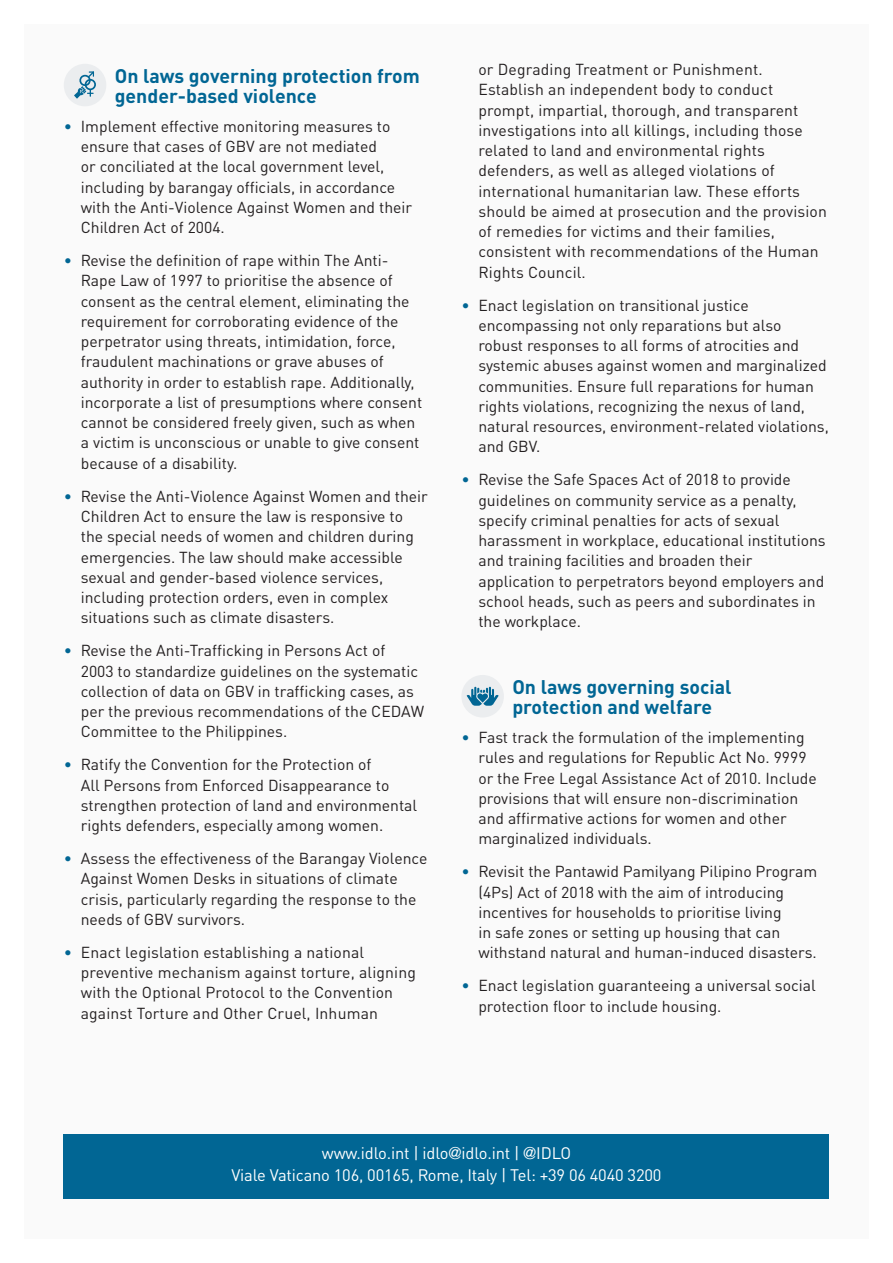
<style>
.page{position:relative;width:893px;height:1263px;background:#fff}
.page>*{position:absolute;margin:0;border:0;box-sizing:border-box;transform-origin:0 0}
.Heading_3{font:700 19.5px/20.2px "DIN Pro";color:#016694}
.Box_copy{font:16.5px "DIN Pro";letter-spacing:-.01em;color:#fff}
.t1{font:15.75px/20.2px "DIN Pro";color:#231f20}
.s1{color:#016694}
.s2{font-family:"Helvetica";font-weight:300}
</style>
<div class="page">
<div style="left:24px;top:24px;width:845px;height:1215px;background:#f5f5f6"></div>
<div style="left:64px;top:64px;width:42px;height:42px;background:#ebedef;border-radius:50%"></div>
<svg style="left:74px;top:71px;width:22px;height:28px"></svg>
<div style="left:461px;top:675px;width:43px;height:42px;background:#ebedef;border-radius:50%"></div>
<svg style="left:467px;top:687px;width:32px;height:19px"></svg>
<div style="left:64px;top:1134px;width:765px;height:65px;background:#016694"></div>
<p class="Heading_3" style="left:115px;top:63px;width:306px">On laws governing protection from gender-based violence</p>
<p class="t1" style="left:81px;top:115px;width:333px;text-indent:-17px"><span class="s1">•</span> Implement effective monitoring measures to ensure that cases of GBV are not mediated<br>or conciliated at the local government level, including by barangay officials, in accordance with the Anti-Violence Against Women and their Children Act of 2004.</p>
<p class="t1" style="left:81px;top:249px;width:343px;text-indent:-17px"><span class="s1">•</span> Revise the definition of rape within The Anti-Rape Law of 1997 to prioritise the absence of consent as the central element, eliminating the requirement for corroborating evidence of the perpetrator using threats, intimidation, force, fraudulent machinations or grave abuses of authority in order to establish rape. Additionally, incorporate a list of presumptions where consent cannot be considered freely given, such as when a victim is unconscious or unable to give consent because of a disability.</p>
<p class="t1" style="left:81px;top:484px;width:349px;text-indent:-17px"><span class="s1">•</span> Revise the Anti-Violence Against Women and their Children Act to ensure the law is responsive to the special needs of women and children during emergencies. The law should make accessible sexual and gender-based violence services, including protection orders, even in complex situations such as climate disasters.</p>
<p class="t1" style="left:81px;top:639px;width:345px;text-indent:-17px"><span class="s1">•</span> Revise the Anti-Trafficking in Persons Act of<br>2003 to standardize guidelines on the systematic collection of data on GBV in trafficking cases, as per the previous recommendations of the CEDAW Committee to the Philippines.</p>
<p class="t1" style="left:81px;top:753px;width:338px;text-indent:-17px"><span class="s1">•</span> Ratify the Convention for the Protection of<br>All Persons from Enforced Disappearance to strengthen protection of land and environmental rights defenders, especially among women.</p>
<p class="t1" style="left:81px;top:847px;width:348px;text-indent:-17px"><span class="s1">•</span> Assess the effectiveness of the Barangay Violence Against Women Desks in situations of climate crisis, particularly regarding the response to the needs of GBV survivors.</p>
<p class="t1" style="left:81px;top:940px;width:337px;text-indent:-17px"><span class="s1">•</span> Enact legislation establishing a national preventive mechanism against torture, aligning with the Optional Protocol to the Convention against Torture and Other Cruel, Inhuman</p>
<p class="t1" style="left:478px;top:58px;width:350px">or Degrading Treatment or Punishment.<br>Establish an independent body to conduct prompt, impartial, thorough, and transparent investigations into all killings, including those related to land and environmental rights defenders, as well as alleged violations of international humanitarian law. These efforts should be aimed at prosecution and the provision of remedies for victims and their families, consistent with recommendations of the Human Rights Council.</p>
<p class="t1" style="left:478px;top:293px;width:352px;text-indent:-17px"><span class="s1">•</span> Enact legislation on transitional justice encompassing not only reparations but also robust responses to all forms of atrocities and systemic abuses against women and marginalized communities. Ensure full reparations for human rights violations, recognizing the nexus of land, natural resources, environment-related violations, and GBV.</p>
<p class="t1" style="left:478px;top:468px;width:349px;text-indent:-17px"><span class="s1">•</span> Revise the Safe Spaces Act of 2018 to provide guidelines on community service as a penalty, specify criminal penalties for acts of sexual harassment in workplace, educational institutions and training facilities and broaden their application to perpetrators beyond employers and school heads, such as peers and subordinates in the workplace.</p>
<p class="Heading_3" style="left:512px;top:675px;width:221px">On laws governing social protection and welfare</p>
<p class="t1" style="left:478px;top:726px;width:340px;text-indent:-17px"><span class="s1">•</span> Fast track the formulation of the implementing rules and regulations for Republic Act No. 9999 or the Free Legal Assistance Act of 2010. Include provisions that will ensure non-discrimination and affirmative actions for women and other marginalized individuals.</p>
<p class="t1" style="left:478px;top:860px;width:340px;text-indent:-17px"><span class="s1">•</span> Revisit the Pantawid Pamilyang Pilipino Program (4Ps) Act of 2018 with the aim of introducing incentives for households to prioritise living<br>in safe zones or setting up housing that can withstand natural and human-induced disasters.</p>
<p class="t1" style="left:478px;top:974px;width:339px;text-indent:-17px"><span class="s1">•</span> Enact legislation guaranteeing a universal social protection floor to include housing.</p>
<p class="Box_copy" style="left:322px;top:1140px;width:251px">www.idlo.int | idlo<span class="s2">@</span>idlo.int | <span class="s2">@</span>IDLO</p>
<p class="Box_copy" style="left:231px;top:1162px;width:432px">Viale Vaticano 106, 00165, Rome, Italy | Tel: +39 06 4040 3200</p>
</div>
